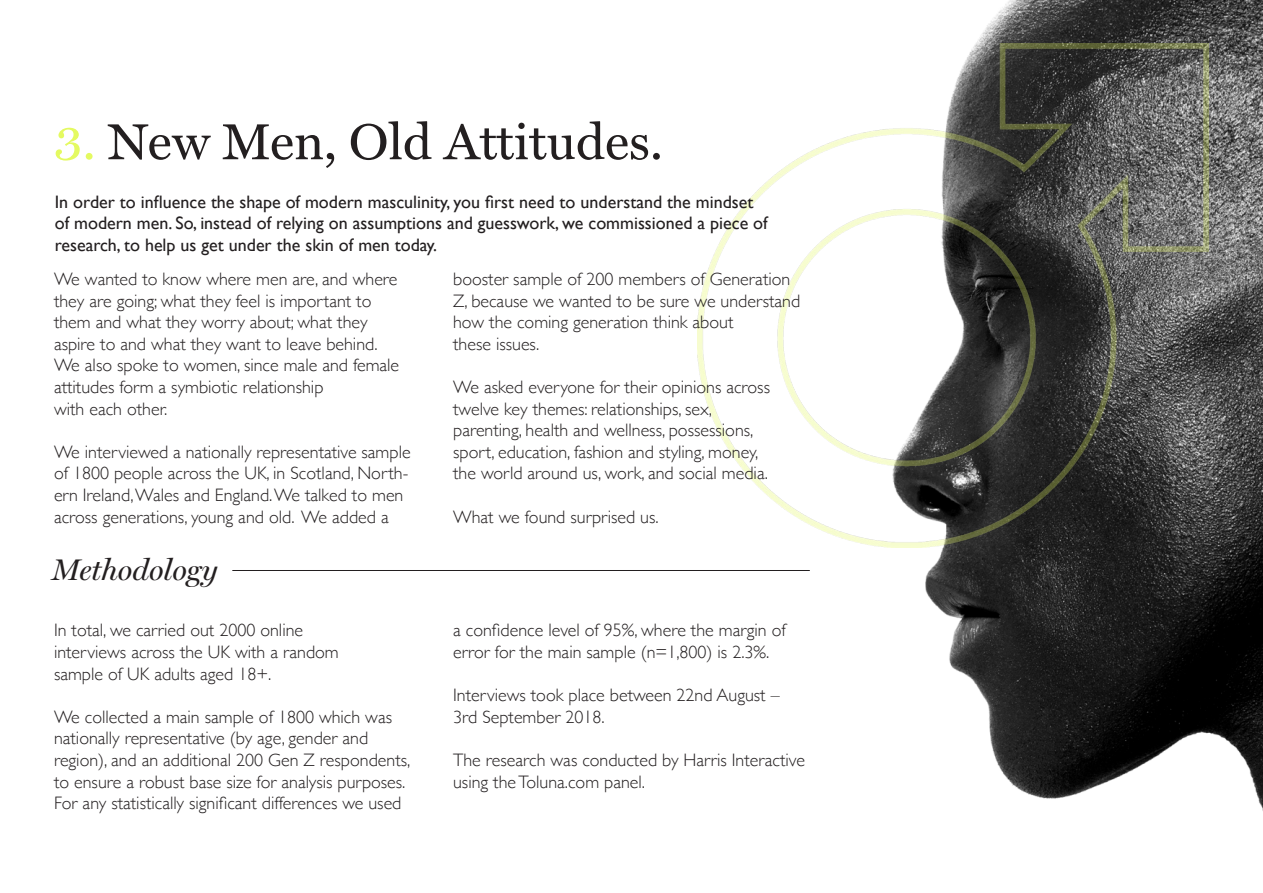
<style>
.page{position:relative;width:1263px;height:893px;background:#fff}
.page>*{position:absolute;margin:0;border:0;box-sizing:border-box;transform-origin:0 0}
.t1{font:51px "Miller Text Roman";color:#231f20}
.t2{font:italic 30px "Miller Display";color:#231f20}
.t3{font:300 18px/21.6px "Gill Sans";color:#231f20}
.t4{font:18px/21.6px "Gill Sans";color:#231f20}
.s1{color:#e4fa61}
</style>
<div class="page">
<img style="left:884px;top:0;width:379px;height:811px">
<img style="left:698px;top:44px;width:510px;height:503px">
<hr style="left:232px;top:570px;width:578px;height:1px;background:#231f20">
<p class="t1" style="left:54px;top:112px;width:610px"><span class="s1">3.</span> New Men, Old Attitudes.</p>
<p class="t4" style="left:55px;top:191px;width:714px">In order to influence the shape of modern masculinity, you first need to understand the mindset of modern men. So, instead of relying on assumptions and guesswork, we commissioned a piece of research, to help us get under the skin of men today.</p>
<p class="t3" style="left:54px;top:267px;width:347px">We wanted to know where men are, and where they are going; what they feel is important to them and what they worry about; what they aspire to and what they want to leave behind.<br>We also spoke to women, since male and female attitudes form a symbiotic relationship</p>
<p class="t3" style="left:54px;top:397px;width:115px">with each other.</p>
<p class="t3" style="left:54px;top:440px;width:358px">We interviewed a nationally representative sample of 1800 people across the UK, in Scotland, North&shy;ern Ireland, Wales and England. We talked to men across generations, young and old. We added a</p>
<p class="t2" style="left:52px;top:552px;width:167px">Methodology</p>
<p class="t3" style="left:54px;top:619px;width:251px">In total, we carried out 2000 online</p>
<p class="t3" style="left:54px;top:640px;width:286px">interviews across the UK with a random</p>
<p class="t3" style="left:54px;top:662px;width:219px">sample of UK adults aged 18+.</p>
<p class="t3" style="left:54px;top:705px;width:358px">We collected a main sample of 1800 which was nationally representative (by age, gender and region), and an additional 200 Gen Z respondents, to ensure a robust base size for analysis purposes.</p>
<p class="t3" style="left:54px;top:792px;width:349px">For any statistically significant differences we used</p>
<p class="t3" style="left:453px;top:267px;width:349px">booster sample of 200 members of Generation<br>Z, because we wanted to be sure we understand how the coming generation think about</p>
<p class="t3" style="left:453px;top:332px;width:88px">these issues.</p>
<p class="t3" style="left:453px;top:375px;width:318px">We asked everyone for their opinions across twelve key themes: relationships, sex,</p>
<p class="t3" style="left:453px;top:419px;width:302px">parenting, health and wellness, possessions,</p>
<p class="t3" style="left:453px;top:440px;width:307px">sport, education, fashion and styling, money,</p>
<p class="t3" style="left:453px;top:462px;width:316px">the world around us, work, and social media.</p>
<p class="t3" style="left:453px;top:505px;width:207px">What we found surprised us.</p>
<p class="t3" style="left:453px;top:619px;width:334px">a confidence level of 95%, where the margin of error for the main sample (n=1,800) is 2.3%.</p>
<p class="t3" style="left:453px;top:684px;width:328px">Interviews took place between 22nd August –<br>3rd September 2018.</p>
<p class="t3" style="left:453px;top:748px;width:353px">The research was conducted by Harris Interactive using theToluna.com panel.</p>
</div>
